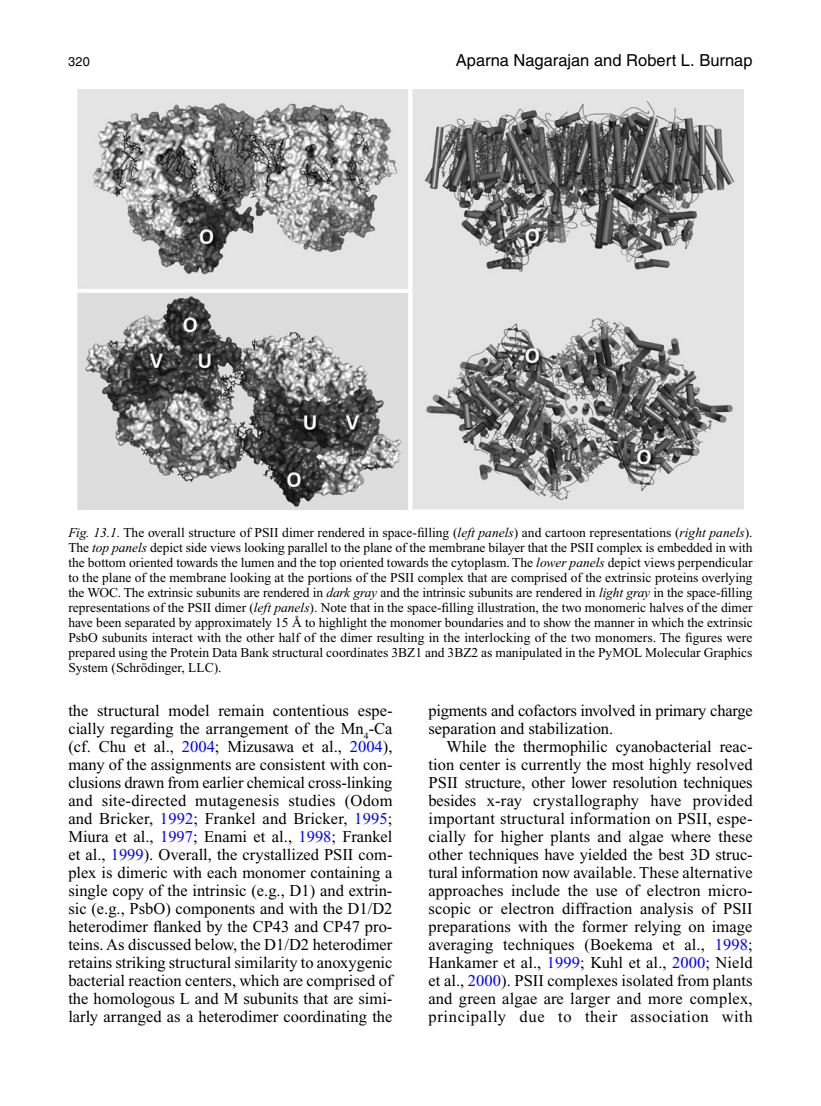
<style>
.page{position:relative;width:821px;height:1106px;background:#fff}
.page>*{position:absolute;margin:0;border:0;box-sizing:border-box;transform-origin:0 0}
.t1{font:16.5px/18px "Times New Roman";color:#000;text-align:justify}
.t2{font:16.5px "Helvetica LT Std";color:#000}
.t3{font:13.5px/15px "Times New Roman";color:#000;text-align:justify}
.t4{font:12.75px "Helvetica LT Std";color:#000}
.s1{font-style:italic}
.s2{color:#0000fa}
</style>
<div class="page">
<img style="left:77px;top:90px;width:666px;height:420px">
<p class="t4" style="left:68px;top:56px;width:23px">320</p>
<p class="t2" style="left:456px;top:53px;width:298px">Aparna Nagarajan and Robert L. Burnap</p>
<p class="t3" style="left:68px;top:526px;width:686px"><span class="s1">Fig. 13.1.</span> The overall structure of PSII dimer rendered in space-filling (<span class="s1">left panels</span>) and cartoon representations (<span class="s1">right panels</span>).<br>The <span class="s1">top panels</span> depict side views looking parallel to the plane of the membrane bilayer that the PSII complex is embedded in with the bottom oriented towards the lumen and the top oriented towards the cytoplasm. The <span class="s1">lower panels</span> depict views perpendicular to the plane of the membrane looking at the portions of the PSII complex that are comprised of the extrinsic proteins overlying the WOC. The extrinsic subunits are rendered in <span class="s1">dark gray</span> and the intrinsic subunits are rendered in <span class="s1">light gray</span> in the space-filling representations of the PSII dimer (<span class="s1">left panels</span>). Note that in the space-filling illustration, the two monomeric halves of the dimer have been separated by approximately 15 Å to highlight the monomer boundaries and to show the manner in which the extrinsic PsbO subunits interact with the other half of the dimer resulting in the interlocking of the two monomers. The figures were prepared using the Protein Data Bank structural coordinates 3BZ1 and 3BZ2 as manipulated in the PyMOL Molecular Graphics System (Schrödinger, LLC).</p>
<p class="t1" style="left:68px;top:703px;width:326px">the structural model remain contentious espe&shy;cially regarding the arrangement of the Mn<sub>4</sub>-Ca (cf. Chu et al., <span class="s2">2004</span>; Mizusawa et al., <span class="s2">2004</span>), many of the assignments are consistent with con&shy;clusions drawn from earlier chemical cross-linking and site-directed mutagenesis studies (Odom and Bricker, <span class="s2">1992</span>; Frankel and Bricker, <span class="s2">1995</span>; Miura et al., <span class="s2">1997</span>; Enami et al., <span class="s2">1998</span>; Frankel et al., <span class="s2">1999</span>). Overall, the crystallized PSII com&shy;plex is dimeric with each monomer containing a single copy of the intrinsic (e.g., D1) and extrin&shy;sic (e.g., PsbO) components and with the D1/D2 heterodimer flanked by the CP43 and CP47 pro&shy;teins. As discussed below, the D1/D2 heterodimer retains striking structural similarity to anoxygenic bacterial reaction centers, which are comprised of the homologous L and M subunits that are simi&shy;larly arranged as a heterodimer coordinating the</p>
<p class="t1" style="left:428px;top:703px;width:326px">pigments and cofactors involved in primary charge separation and stabilization.</p>
<p class="t1" style="left:428px;top:739px;width:326px;text-indent:18px">While the thermophilic cyanobacterial reac&shy;tion center is currently the most highly resolved PSII structure, other lower resolution techniques besides x-ray crystallography have provided important structural information on PSII, espe&shy;cially for higher plants and algae where these other techniques have yielded the best 3D struc&shy;tural information now available. These alternative approaches include the use of electron micro&shy;scopic or electron diffraction analysis of PSII preparations with the former relying on image averaging techniques (Boekema et al., <span class="s2">1998</span>; Hankamer et al., <span class="s2">1999</span>; Kuhl et al., <span class="s2">2000</span>; Nield et al., <span class="s2">2000</span>). PSII complexes isolated from plants and green algae are larger and more complex, principally due to their association with</p>
</div>
